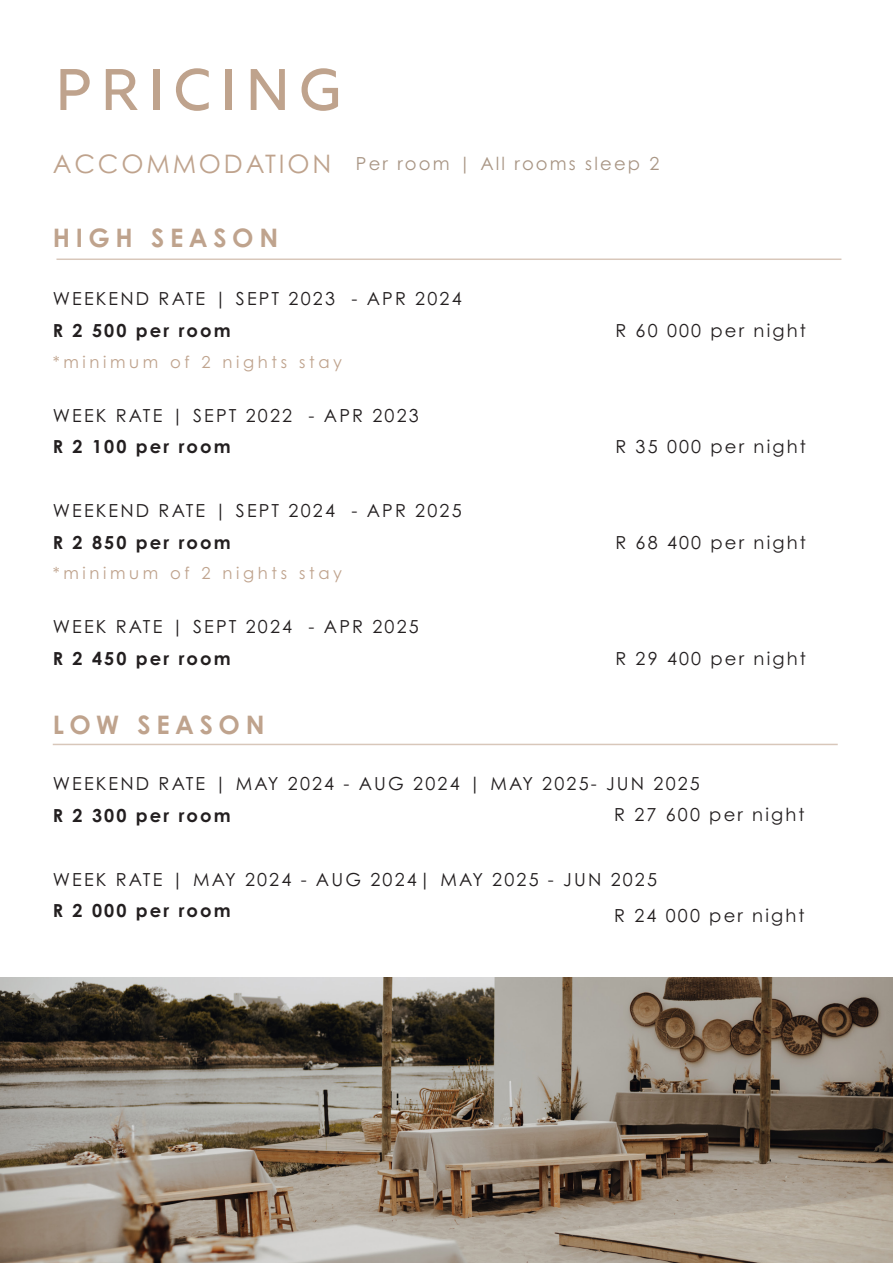
<style>
.page{position:relative;width:893px;height:1263px;background:#fff}
.page>*{position:absolute;margin:0;border:0;box-sizing:border-box;transform-origin:0 0}
.t1{font:58.5px "Rig Medium Face";letter-spacing:.1em;color:#bfa38d}
.t2{font:700 25.5px "Century Gothic Pro";letter-spacing:.22em;color:#bfa38d}
.t3{font:25.5px "Century Gothic Pro";letter-spacing:.11em;color:#bfa38d}
.t4{font:18px "Century Gothic Pro";letter-spacing:.12em;color:#231f20}
.t5{font:700 18px "Century Gothic Pro";letter-spacing:.12em;color:#231f20}
.t6{font:18px "Century Gothic Pro";letter-spacing:.12em;color:#a99685}
.t7{font:16.5px "Century Gothic Pro";letter-spacing:.22em;color:#bfa38d}
</style>
<div class="page">
<hr style="left:56px;top:258px;width:785px;height:2px;background:#bfa38d">
<hr style="left:53px;top:744px;width:785px;height:1px;background:#bfa38d">
<img style="left:0;top:978px;width:893px;height:285px">
<p class="t1" style="left:54px;top:54px;width:292px">PRICING</p>
<p class="t3" style="left:53px;top:148px;width:280px">ACCOMMODATION</p>
<p class="t6" style="left:356px;top:153px;width:305px">Per room | All rooms sleep 2</p>
<p class="t2" style="left:53px;top:222px;width:227px">HIGH SEASON</p>
<p class="t4" style="left:53px;top:288px;width:410px">WEEKEND RATE | SEPT 2023 - APR 2024</p>
<p class="t5" style="left:53px;top:319px;width:179px">R 2 500 per room</p>
<p class="t7" style="left:53px;top:351px;width:291px">*minimum of 2 nights stay</p>
<p class="t4" style="left:615px;top:319px;width:192px">R 60 000 per night</p>
<p class="t4" style="left:53px;top:404px;width:368px">WEEK RATE | SEPT 2022 - APR 2023</p>
<p class="t5" style="left:53px;top:435px;width:179px">R 2 100 per room</p>
<p class="t4" style="left:615px;top:436px;width:192px">R 35 000 per night</p>
<p class="t4" style="left:53px;top:499px;width:410px">WEEKEND RATE | SEPT 2024 - APR 2025</p>
<p class="t5" style="left:53px;top:531px;width:179px">R 2 850 per room</p>
<p class="t7" style="left:53px;top:563px;width:291px">*minimum of 2 nights stay</p>
<p class="t4" style="left:615px;top:531px;width:192px">R 68 400 per night</p>
<p class="t4" style="left:53px;top:616px;width:368px">WEEK RATE | SEPT 2024 - APR 2025</p>
<p class="t5" style="left:53px;top:647px;width:179px">R 2 450 per room</p>
<p class="t4" style="left:615px;top:647px;width:192px">R 29 400 per night</p>
<p class="t2" style="left:53px;top:709px;width:213px">LOW SEASON</p>
<p class="t4" style="left:53px;top:773px;width:649px">WEEKEND RATE | MAY 2024 - AUG 2024 | MAY 2025- JUN 2025</p>
<p class="t5" style="left:53px;top:804px;width:179px">R 2 300 per room</p>
<p class="t4" style="left:614px;top:804px;width:192px">R 27 600 per night</p>
<p class="t4" style="left:53px;top:868px;width:606px">WEEK RATE | MAY 2024 - AUG 2024| MAY 2025 - JUN 2025</p>
<p class="t5" style="left:53px;top:899px;width:179px">R 2 000 per room</p>
<p class="t4" style="left:614px;top:905px;width:192px">R 24 000 per night</p>
</div>
